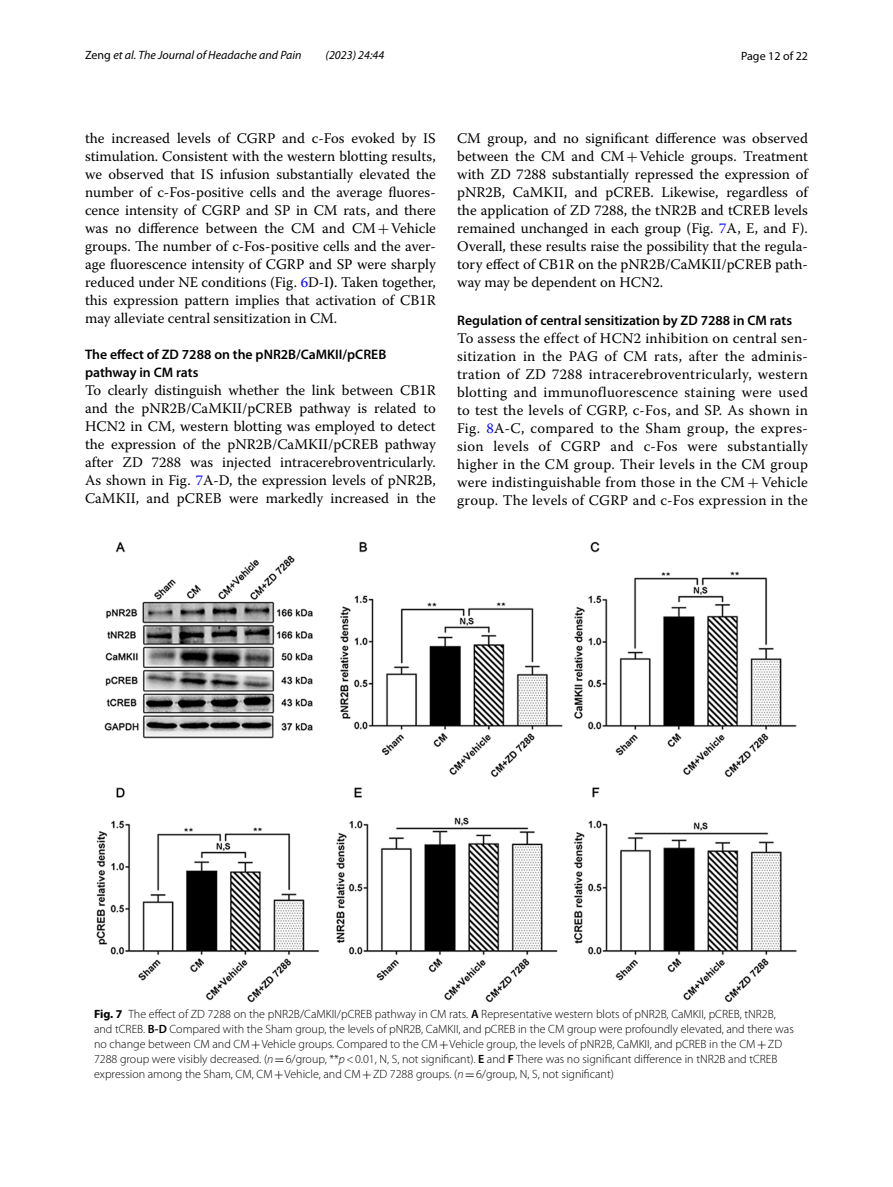
<style>
.page{position:relative;width:893px;height:1187px;background:#fff}
.page>*{position:absolute;margin:0;border:0;box-sizing:border-box;transform-origin:0 0}
.t1{font:14.7px/18px "Warnock Pro";color:#000;text-align:justify}
.t2{font:600 13.8px/18px "Myriad Pro";color:#000}
.t3{font:300 12px/15px "Myriad Pro";color:#000}
.t4{font:italic 12px "Myriad Pro";color:#000}
.t5{font:12px "Myriad Pro";color:#000}
.s1{font-style:normal}
.s2{font-family:"MTSY"}
.s3{color:#00f}
.s4{font-weight:700}
.s5{font-weight:600}
.s6{font-family:"MTSY";font-weight:400}
.s7{font-style:italic}
</style>
<div class="page">
<img style="left:96px;top:541px;width:701px;height:461px">
<p class="t4" style="left:85px;top:48px;width:218px"><span class="s1">Zeng</span> et al. The Journal of Headache and Pain</p>
<p class="t4" style="left:326px;top:48px;width:60px">(2023) 24:44</p>
<p class="t5" style="left:741px;top:48px;width:68px">Page 12 of 22</p>
<p class="t1" style="left:85px;top:128px;width:352px">the increased levels of CGRP and c-Fos evoked by IS stimulation. Consistent with the western blotting results, we observed that IS infusion substantially elevated the number of c-Fos-positive cells and the average fluores&shy;cence intensity of CGRP and SP in CM rats, and there was no difference between the CM and CM<span class="s2">+</span>Vehicle groups. The number of c-Fos-positive cells and the aver&shy;age fluorescence intensity of CGRP and SP were sharply reduced under NE conditions (Fig. <span class="s3">6</span>D-I<span class="s4">)</span>. Taken together, this expression pattern implies that activation of CB1R may alleviate central sensitization in CM.</p>
<p class="t2" style="left:85px;top:345px;width:303px">The effect of ZD 7288 on the pNR2B/CaMKII/pCREB pathway in CM rats</p>
<p class="t1" style="left:85px;top:380px;width:352px">To clearly distinguish whether the link between CB1R and the pNR2B/CaMKII/pCREB pathway is related to HCN2 in CM, western blotting was employed to detect the expression of the pNR2B/CaMKII/pCREB pathway after ZD 7288 was injected intracerebroventricularly.<br>As shown in Fig. <span class="s3">7</span>A-D, the expression levels of pNR2B, CaMKII, and pCREB were markedly increased in the</p>
<p class="t1" style="left:457px;top:128px;width:352px">CM group, and no significant difference was observed between the CM and CM<span class="s2">+</span>Vehicle groups. Treatment with ZD 7288 substantially repressed the expression of pNR2B, CaMKII, and pCREB. Likewise, regardless of the application of ZD 7288, the tNR2B and tCREB levels remained unchanged in each group (Fig. <span class="s3">7</span>A, E, and F).<br>Overall, these results raise the possibility that the regula&shy;tory effect of CB1R on the pNR2B/CaMKII/pCREB path&shy;way may be dependent on HCN2.</p>
<p class="t2" style="left:457px;top:311px;width:336px">Regulation of central sensitization by ZD 7288 in CM rats</p>
<p class="t1" style="left:457px;top:329px;width:352px">To assess the effect of HCN2 inhibition on central sen&shy;sitization in the PAG of CM rats, after the adminis&shy;tration of ZD 7288 intracerebroventricularly, western blotting and immunofluorescence staining were used to test the levels of CGRP, c-Fos, and SP. As shown in Fig. <span class="s3">8</span>A-C, compared to the Sham group, the expres&shy;sion levels of CGRP and c-Fos were substantially higher in the CM group. Their levels in the CM group were indistinguishable from those in the CM <span class="s2">+</span> Vehicle group. The levels of CGRP and c-Fos expression in the</p>
<p class="t3" style="left:94px;top:1006px;width:701px"><span class="s4">Fig. 7</span> The effect of ZD 7288 on the pNR2B/CaMKII/pCREB pathway in CM rats. <span class="s5">A</span> Representative western blots of pNR2B, CaMKII, pCREB, tNR2B, and tCREB. <span class="s5">B-D</span> Compared with the Sham group, the levels of pNR2B, CaMKII, and pCREB in the CM group were profoundly elevated, and there was no change between CM and CM<span class="s6">+</span>Vehicle groups. Compared to the CM<span class="s6">+</span>Vehicle group, the levels of pNR2B, CaMKII, and pCREB in the CM<span class="s6">+</span>ZD 7288 group were visibly decreased. (<span class="s7">n</span><span class="s6">=</span>6/group, **<span class="s7">p</span>&lt;0.01, N, S, not significant). <span class="s5">E</span> and <span class="s5">F</span> There was no significant difference in tNR2B and tCREB expression among the Sham, CM, CM<span class="s6">+</span>Vehicle, and CM<span class="s6">+</span>ZD 7288 groups. (<span class="s7">n</span><span class="s6">=</span>6/group, N, S, not significant)</p>
</div>
